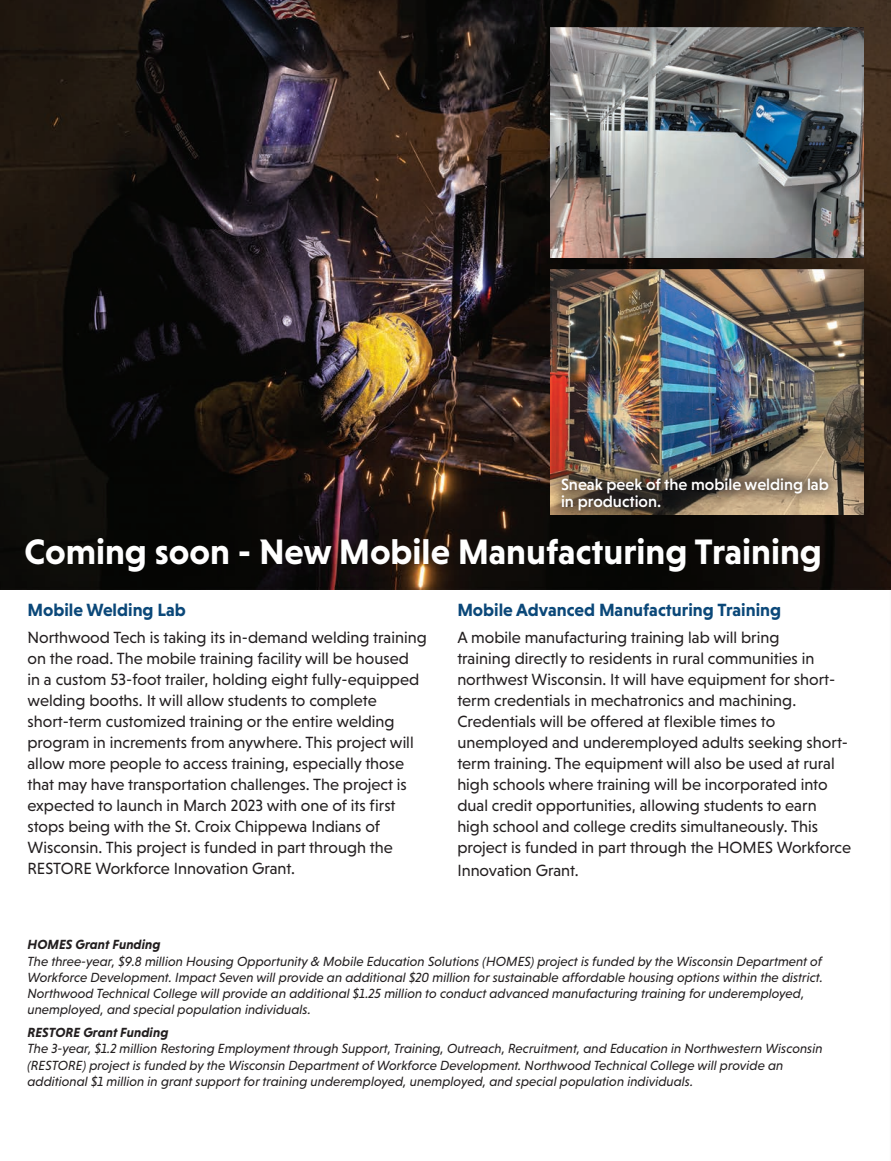
<style>
.page{position:relative;width:891px;height:1161px;background:#fff}
.page>*{position:absolute;margin:0;border:0;box-sizing:border-box;transform-origin:0 0}
.t1{font:700 36px "Niveau Grotesk";color:#fff}
.t2{font:700 18px "Niveau Grotesk";color:#0b4879}
.t3{font:16.5px/21px "Niveau Grotesk";color:#231f20}
.t4{font:500 16.5px/16.5px "Niveau Grotesk";color:#fff}
.t5{font:italic 13.5px/16.2px "Niveau Grotesk";color:#231f20}
.t6{font:italic 700 13.5px "Niveau Grotesk";color:#231f20}
</style>
<div class="page">
<hr style="left:890px;top:0;width:1px;height:1161px;background:#dae9f6">
<img style="left:0;top:0;width:891px;height:589px">
<img style="left:550px;top:27px;width:314px;height:231px">
<img style="left:550px;top:269px;width:314px;height:246px">
<div style="left:547px;top:464px;width:295px;height:59px;background:#231f20;opacity:.91"></div>
<p class="t4" style="left:561px;top:476px;width:269px">Sneak peek of the mobile welding lab in production.</p>
<h1 class="t1" style="left:24px;top:531px;width:799px">Coming soon - New Mobile Manufacturing Training</h1>
<p class="t2" style="left:27px;top:599px;width:160px">Mobile Welding Lab</p>
<p class="t3" style="left:27px;top:627px;width:401px">Northwood Tech is taking its in-demand welding training on the road. The mobile training facility will be housed<br>in a custom 53-foot trailer, holding eight fully-equipped welding booths. It will allow students to complete short-term customized training or the entire welding program in increments from anywhere. This project will allow more people to access training, especially those that may have transportation challenges. The project is expected to launch in March 2023 with one of its first stops being with the St. Croix Chippewa Indians of Wisconsin. This project is funded in part through the RESTORE Workforce Innovation Grant.</p>
<p class="t2" style="left:457px;top:599px;width:325px">Mobile Advanced Manufacturing Training</p>
<p class="t3" style="left:457px;top:627px;width:395px">A mobile manufacturing training lab will bring<br>training directly to residents in rural communities in northwest Wisconsin. It will have equipment for short&shy;term credentials in mechatronics and machining.<br>Credentials will be offered at flexible times to unemployed and underemployed adults seeking short&shy;term training. The equipment will also be used at rural high schools where training will be incorporated into dual credit opportunities, allowing students to earn high school and college credits simultaneously. This project is funded in part through the HOMES Workforce</p>
<p class="t3" style="left:457px;top:860px;width:123px">Innovation Grant.</p>
<p class="t6" style="left:27px;top:937px;width:135px">HOMES Grant Funding</p>
<p class="t5" style="left:27px;top:953px;width:797px">The three-year, $9.8 million Housing Opportunity &amp; Mobile Education Solutions (HOMES) project is funded by the Wisconsin Department of Workforce Development. Impact Seven will provide an additional $20 million for sustainable affordable housing options within the district.<br>Northwood Technical College will provide an additional $1.25 million to conduct advanced manufacturing training for underemployed, unemployed, and special population individuals.</p>
<p class="t6" style="left:27px;top:1025px;width:143px">RESTORE Grant Funding</p>
<p class="t5" style="left:27px;top:1041px;width:797px">The 3-year, $1.2 million Restoring Employment through Support, Training, Outreach, Recruitment, and Education in Northwestern Wisconsin (RESTORE) project is funded by the Wisconsin Department of Workforce Development. Northwood Technical College will provide an additional $1 million in grant support for training underemployed, unemployed, and special population individuals.</p>
</div>
